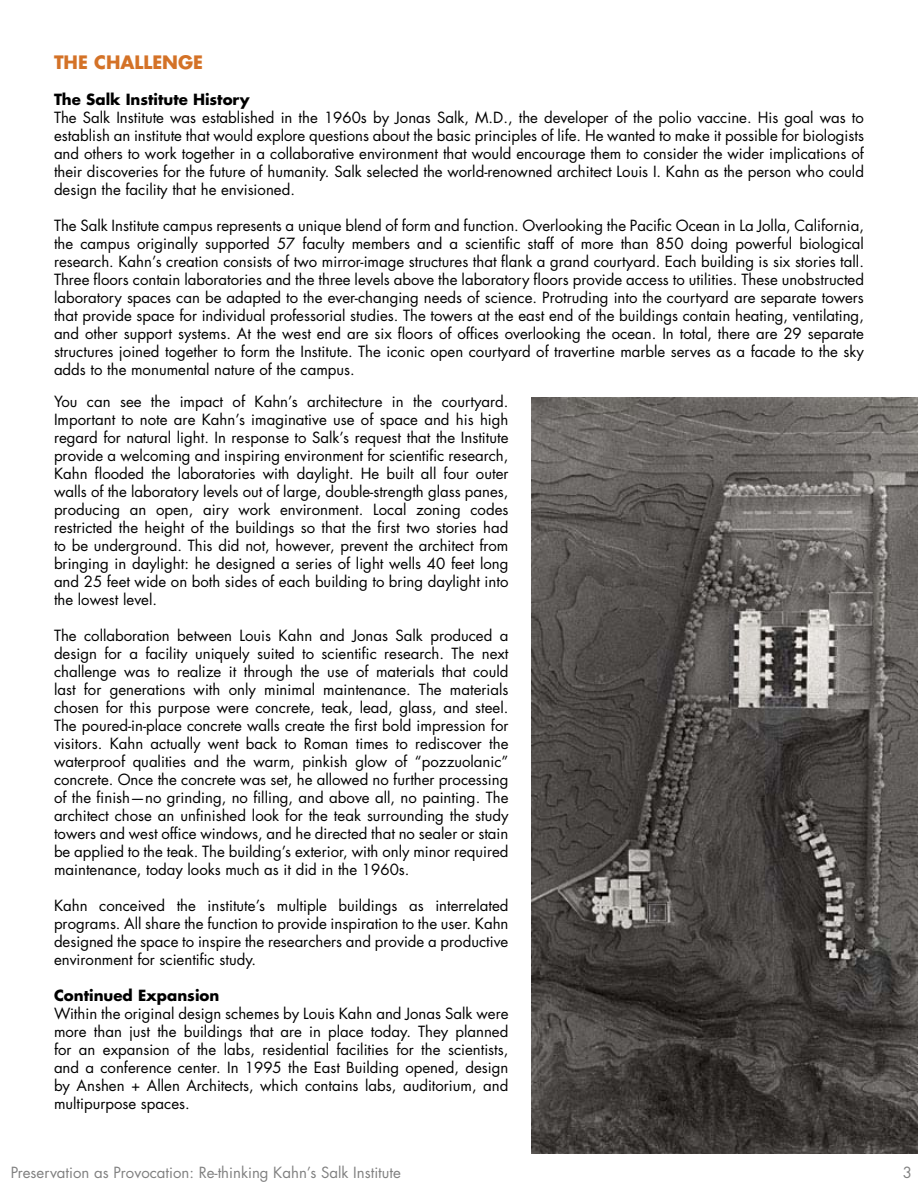
<style>
.page{position:relative;width:918px;height:1188px;background:#fff}
.page>*{position:absolute;margin:0;border:0;box-sizing:border-box;transform-origin:0 0}
.t1{font:700 18px "Futura Std";color:#d47227}
.t2{font:15px/18px "Futura Std";color:#000;text-align:justify}
.t3{font:700 15px "Futura Std";color:#000}
</style>
<div class="page">
<img style="left:531px;top:398px;width:387px;height:756px">
<p class="t1" style="left:54px;top:50px;width:148px">THE CHALLENGE</p>
<p class="t3" style="left:54px;top:89px;width:197px">The Salk Institute History</p>
<p class="t2" style="left:54px;top:109px;width:812px">The Salk Institute was established in the 1960s by Jonas Salk, M.D., the developer of the polio vaccine. His goal was to establish an institute that would explore questions about the basic principles of life. He wanted to make it possible for biologists and others to work together in a collaborative environment that would encourage them to consider the wider implications of their discoveries for the future of humanity. Salk selected the world-renowned architect Louis I. Kahn as the person who could design the facility that he envisioned.</p>
<p class="t2" style="left:54px;top:217px;width:812px">The Salk Institute campus represents a unique blend of form and function. Overlooking the Pacific Ocean in La Jolla, California, the campus originally supported 57 faculty members and a scientific staff of more than 850 doing powerful biological research. Kahn’s creation consists of two mirror-image structures that flank a grand courtyard. Each building is six stories tall.<br>Three floors contain laboratories and the three levels above the laboratory floors provide access to utilities. These unobstructed laboratory spaces can be adapted to the ever-changing needs of science. Protruding into the courtyard are separate towers that provide space for individual professorial studies. The towers at the east end of the buildings contain heating, ventilating, and other support systems. At the west end are six floors of offices overlooking the ocean. In total, there are 29 separate structures joined together to form the Institute. The iconic open courtyard of travertine marble serves as a facade to the sky adds to the monumental nature of the campus.</p>
<p class="t2" style="left:54px;top:393px;width:456px">You can see the impact of Kahn’s architecture in the courtyard.<br>Important to note are Kahn’s imaginative use of space and his high regard for natural light. In response to Salk’s request that the Institute provide a welcoming and inspiring environment for scientific research, Kahn flooded the laboratories with daylight. He built all four outer walls of the laboratory levels out of large, double-strength glass panes, producing an open, airy work environment. Local zoning codes restricted the height of the buildings so that the first two stories had to be underground. This did not, however, prevent the architect from bringing in daylight: he designed a series of light wells 40 feet long and 25 feet wide on both sides of each building to bring daylight into the lowest level.</p>
<p class="t2" style="left:54px;top:627px;width:456px">The collaboration between Louis Kahn and Jonas Salk produced a design for a facility uniquely suited to scientific research. The next challenge was to realize it through the use of materials that could last for generations with only minimal maintenance. The materials chosen for this purpose were concrete, teak, lead, glass, and steel.<br>The poured-in-place concrete walls create the first bold impression for visitors. Kahn actually went back to Roman times to rediscover the waterproof qualities and the warm, pinkish glow of “pozzuolanic” concrete. Once the concrete was set, he allowed no further processing of the finish—no grinding, no filling, and above all, no painting. The architect chose an unfinished look for the teak surrounding the study towers and west office windows, and he directed that no sealer or stain be applied to the teak. The building’s exterior, with only minor required maintenance, today looks much as it did in the 1960s.</p>
<p class="t2" style="left:54px;top:897px;width:456px">Kahn conceived the institute’s multiple buildings as interrelated programs. All share the function to provide inspiration to the user. Kahn designed the space to inspire the researchers and provide a productive environment for scientific study.</p>
<p class="t3" style="left:54px;top:985px;width:167px">Continued Expansion</p>
<p class="t2" style="left:54px;top:1005px;width:456px">Within the original design schemes by Louis Kahn and Jonas Salk were more than just the buildings that are in place today. They planned for an expansion of the labs, residential facilities for the scientists, and a conference center. In 1995 the East Building opened, design by Anshen + Allen Architects, which contains labs, auditorium, and multipurpose spaces.</p>
<p class="t2" style="left:10px;top:1164px;width:392px">Preservation as Provocation: Re-thinking Kahn’s Salk Institute</p>
</div>
